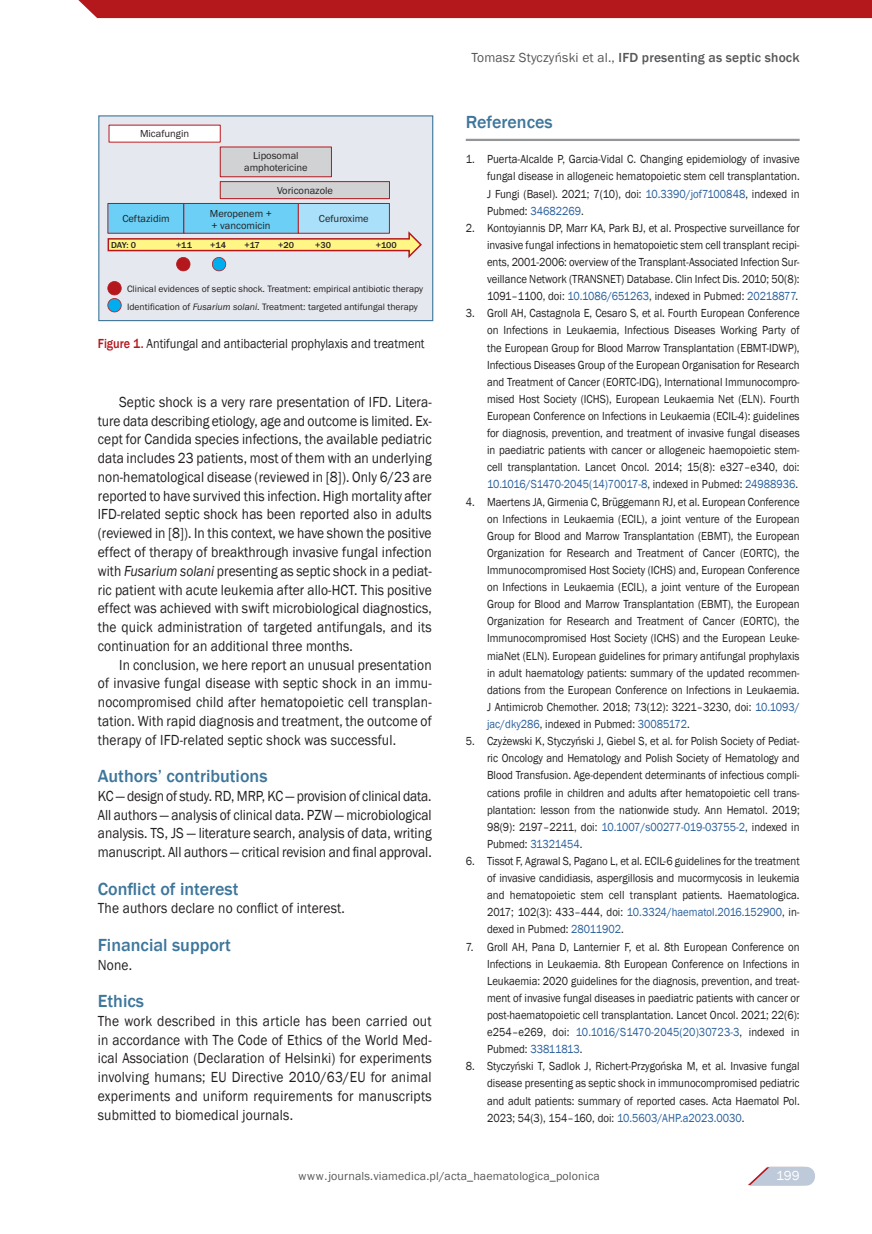
<style>
.page{position:relative;width:872px;height:1234px;background:#fff}
.page>*{position:absolute;margin:0;border:0;box-sizing:border-box;transform-origin:0 0}
.t1{font:500 18px "Franklin Gothic";color:#3e769b}
.t2{font:15px/18.8px "Franklin Gothic";letter-spacing:.01em;color:#231f20;text-align:justify;scale:.9 1}
.t3{font:13.5px "Franklin Gothic";color:#231f20;scale:.9 1}
.t4{font:500 13.5px "Franklin Gothic";letter-spacing:.01em;color:#57585a}
.t5{font:13.5px "Franklin Gothic";color:#fff}
.t6{font:12px/17.1px "Franklin Gothic";color:#231f20;text-align:justify;scale:.9 1}
.t7{font:12px "Franklin Gothic";letter-spacing:.01em;color:#57585a}
.t8{font:10.5px/11.9px "Franklin Gothic";color:#231f20;text-align:center}
.t9{font:9.6px/17.2px "Franklin Gothic";color:#231f20}
.t10{font:500 9px "Franklin Gothic";color:#231f20}
.s1{font-style:italic}
.s2{font-weight:500;color:#b4181d}
.s3{font-weight:400}
.s4{color:#295f9c}
</style>
<div class="page">
<div style="left:78px;top:0;width:794px;height:18px;background:#b4181d"></div>
<svg style="left:748px;top:1166px;width:67px;height:19px"></svg>
<hr style="left:466px;top:139px;width:333px;height:2px;background:#939598">
<div style="left:99px;top:116px;width:334px;height:204px;background:#e5e8ee"></div>
<div style="left:98px;top:115px;width:335px;height:206px;border:1px solid #3e769b"></div>
<div style="left:109px;top:125px;width:111px;height:17px;background:#fff"></div>
<div style="left:220px;top:147px;width:111px;height:30px;background:#d1d2d4"></div>
<div style="left:220px;top:147px;width:112px;height:30px;border:1px solid #b4181d"></div>
<div style="left:220px;top:181px;width:169px;height:17px;background:#d1d2d4"></div>
<div style="left:220px;top:181px;width:170px;height:18px;border:1px solid #b4181d"></div>
<div style="left:108px;top:203px;width:76px;height:30px;background:#6bcff6"></div>
<div style="left:107px;top:203px;width:77px;height:30px;border:1px solid #b4181d"></div>
<div style="left:184px;top:203px;width:114px;height:30px;background:#6bcff6"></div>
<div style="left:183px;top:203px;width:116px;height:30px;border:1px solid #b4181d"></div>
<div style="left:298px;top:203px;width:91px;height:30px;background:#aae0f9"></div>
<div style="left:298px;top:203px;width:92px;height:30px;border:1px solid #b4181d"></div>
<svg style="left:107px;top:229px;width:315px;height:42px"></svg>
<svg style="left:107px;top:281px;width:15px;height:31px"></svg>
<p class="t8" style="left:140px;top:127px;width:51px">Micafungin</p>
<p class="t8" style="left:244px;top:150px;width:65px">Liposomal amphotericine</p>
<p class="t8" style="left:277px;top:185px;width:57px">Voriconazole</p>
<p class="t8" style="left:122px;top:213px;width:49px">Ceftazidim</p>
<p class="t8" style="left:210px;top:208px;width:64px;text-align:left">Meropenem + + vancomicin</p>
<p class="t8" style="left:319px;top:213px;width:51px">Cefuroxime</p>
<p class="t10" style="left:111px;top:240px;width:26px">DAY: 0</p>
<p class="t10" style="left:176px;top:240px;width:17px">+11</p>
<p class="t10" style="left:210px;top:240px;width:17px">+14</p>
<p class="t10" style="left:244px;top:240px;width:17px">+17</p>
<p class="t10" style="left:278px;top:240px;width:17px">+20</p>
<p class="t10" style="left:315px;top:240px;width:17px">+30</p>
<p class="t10" style="left:376px;top:240px;width:23px">+100</p>
<p class="t9" style="left:127px;top:281px;width:297px">Clinical evidences of septic shock. Treatment: empirical antibiotic therapy<br>Identification of <span class="s1">Fusarium solani</span>. Treatment: targeted antifungal therapy</p>
<p class="t3" style="left:98px;top:335px;width:365px"><span class="s2">Figure 1.</span> Antifungal and antibacterial prophylaxis and treatment</p>
<p class="t2" style="left:98px;top:393px;width:372px;text-indent:21px">Septic shock is a very rare presentation of IFD. Litera&shy;ture data describing etiology, age and outcome is limited. Ex&shy;cept for Candida species infections, the available pediatric data includes 23 patients, most of them with an underlying non-hematological disease (reviewed in [8]). Only 6/23 are reported to have survived this infection. High mortality after IFD-related septic shock has been reported also in adults (reviewed in [8]). In this context, we have shown the positive effect of therapy of breakthrough invasive fungal infection with <span class="s1">Fusarium solani</span> presenting as septic shock in a pediat&shy;ric patient with acute leukemia after allo-HCT. This positive effect was achieved with swift microbiological diagnostics, the quick administration of targeted antifungals, and its continuation for an additional three months.</p>
<p class="t2" style="left:98px;top:655px;width:372px;text-indent:21px">In conclusion, we here report an unusual presentation of invasive fungal disease with septic shock in an immu&shy;nocompromised child after hematopoietic cell transplan&shy;tation. With rapid diagnosis and treatment, the outcome of therapy of IFD-related septic shock was successful.</p>
<h1 class="t1" style="left:98px;top:764px;width:171px">Authors’ contributions</h1>
<p class="t2" style="left:98px;top:786px;width:372px">KC — design of study. RD, MRP, KC — provision of clinical data.<br>All authors — analysis of clinical data. PZW — microbiological analysis. TS, JS — literature search, analysis of data, writing manuscript. All authors — critical revision and final approval.</p>
<h1 class="t1" style="left:98px;top:877px;width:142px">Conflict of interest</h1>
<p class="t2" style="left:98px;top:899px;width:276px">The authors declare no conflict of interest.</p>
<h1 class="t1" style="left:98px;top:933px;width:135px">Financial support</h1>
<p class="t2" style="left:98px;top:955px;width:40px">None.</p>
<h1 class="t1" style="left:98px;top:989px;width:48px">Ethics</h1>
<p class="t2" style="left:98px;top:1011px;width:372px">The work described in this article has been carried out in accordance with The Code of Ethics of the World Med&shy;ical Association (Declaration of Helsinki) for experiments involving humans; EU Directive 2010/63/EU for animal experiments and uniform requirements for manuscripts submitted to biomedical journals.</p>
<p class="t4" style="left:471px;top:49px;width:330px"><span class="s3">Tomasz Styczyński et al.,</span> IFD presenting as septic shock</p>
<h1 class="t1" style="left:466px;top:110px;width:88px">References</h1>
<p class="t6" style="left:487px;top:151px;width:349px;text-indent:-21px">1. Puerta-Alcalde P, Garcia-Vidal C. Changing epidemiology of invasive fungal disease in allogeneic hematopoietic stem cell transplantation.<br>J Fungi (Basel). 2021; 7(10), doi: <span class="s4">10.3390/jof7100848</span>, indexed in Pubmed: <span class="s4">34682269</span>.</p>
<p class="t6" style="left:487px;top:219px;width:349px;text-indent:-21px">2. Kontoyiannis DP, Marr KA, Park BJ, et al. Prospective surveillance for invasive fungal infections in hematopoietic stem cell transplant recipi&shy;ents, 2001-2006: overview of the Transplant-Associated Infection Sur&shy;veillance Network (TRANSNET) Database. Clin Infect Dis. 2010; 50(8):<br>1091–1100, doi: <span class="s4">10.1086/651263</span>, indexed in Pubmed: <span class="s4">20218877</span>.</p>
<p class="t6" style="left:487px;top:305px;width:349px;text-indent:-21px">3. Groll AH, Castagnola E, Cesaro S, et al. Fourth European Conference on Infections in Leukaemia, Infectious Diseases Working Party of the European Group for Blood Marrow Transplantation (EBMT-IDWP), Infectious Diseases Group of the European Organisation for Research and Treatment of Cancer (EORTC-IDG), International Immunocompro&shy;mised Host Society (ICHS), European Leukaemia Net (ELN). Fourth European Conference on Infections in Leukaemia (ECIL-4): guidelines for diagnosis, prevention, and treatment of invasive fungal diseases in paediatric patients with cancer or allogeneic haemopoietic stem&shy;cell transplantation. Lancet Oncol. 2014; 15(8): e327–e340, doi:<br><span class="s4">10.1016/S1470-2045(14)70017-8</span>, indexed in Pubmed: <span class="s4">24988936</span>.</p>
<p class="t6" style="left:487px;top:493px;width:349px;text-indent:-21px">4. Maertens JA, Girmenia C, Brüggemann RJ, et al. European Conference on Infections in Leukaemia (ECIL), a joint venture of the European Group for Blood and Marrow Transplantation (EBMT), the European Organization for Research and Treatment of Cancer (EORTC), the Immunocompromised Host Society (ICHS) and, European Conference on Infections in Leukaemia (ECIL), a joint venture of the European Group for Blood and Marrow Transplantation (EBMT), the European Organization for Research and Treatment of Cancer (EORTC), the Immunocompromised Host Society (ICHS) and the European Leuke&shy;miaNet (ELN). European guidelines for primary antifungal prophylaxis in adult haematology patients: summary of the updated recommen&shy;dations from the European Conference on Infections in Leukaemia.<br>J Antimicrob Chemother. 2018; 73(12): 3221–3230, doi: <span class="s4">10.1093/ jac/dky286</span>, indexed in Pubmed: <span class="s4">30085172</span>.</p>
<p class="t6" style="left:487px;top:732px;width:349px;text-indent:-21px">5. Czyżewski K, Styczyński J, Giebel S, et al. for Polish Society of Pediat&shy;ric Oncology and Hematology and Polish Society of Hematology and Blood Transfusion. Age-dependent determinants of infectious compli&shy;cations profile in children and adults after hematopoietic cell trans&shy;plantation: lesson from the nationwide study. Ann Hematol. 2019; 98(9): 2197–2211, doi: <span class="s4">10.1007/s00277-019-03755-2</span>, indexed in Pubmed: <span class="s4">31321454</span>.</p>
<p class="t6" style="left:487px;top:852px;width:349px;text-indent:-21px">6. Tissot F, Agrawal S, Pagano L, et al. ECIL-6 guidelines for the treatment of invasive candidiasis, aspergillosis and mucormycosis in leukemia and hematopoietic stem cell transplant patients. Haematologica.<br>2017; 102(3): 433–444, doi: <span class="s4">10.3324/haematol.2016.152900</span>, in&shy;dexed in Pubmed: <span class="s4">28011902</span>.</p>
<p class="t6" style="left:487px;top:938px;width:349px;text-indent:-21px">7. Groll AH, Pana D, Lanternier F, et al. 8th European Conference on Infections in Leukaemia. 8th European Conference on Infections in Leukaemia: 2020 guidelines for the diagnosis, prevention, and treat&shy;ment of invasive fungal diseases in paediatric patients with cancer or post-haematopoietic cell transplantation. Lancet Oncol. 2021; 22(6): e254–e269, doi: <span class="s4">10.1016/S1470-2045(20)30723-3</span>, indexed in Pubmed: <span class="s4">33811813</span>.</p>
<p class="t6" style="left:487px;top:1057px;width:349px;text-indent:-21px">8. Styczyński T, Sadlok J, Richert-Przygońska M, et al. Invasive fungal disease presenting as septic shock in immunocompromised pediatric and adult patients: summary of reported cases. Acta Haematol Pol.<br>2023; 54(3), 154–160, doi: <span class="s4">10.5603/AHP.a2023.0030</span>.</p>
<p class="t7" style="left:298px;top:1167px;width:303px">www.journals.viamedica.pl/acta_haematologica_polonica</p>
<p class="t5" style="left:776px;top:1166px;width:25px">199</p>
</div>
